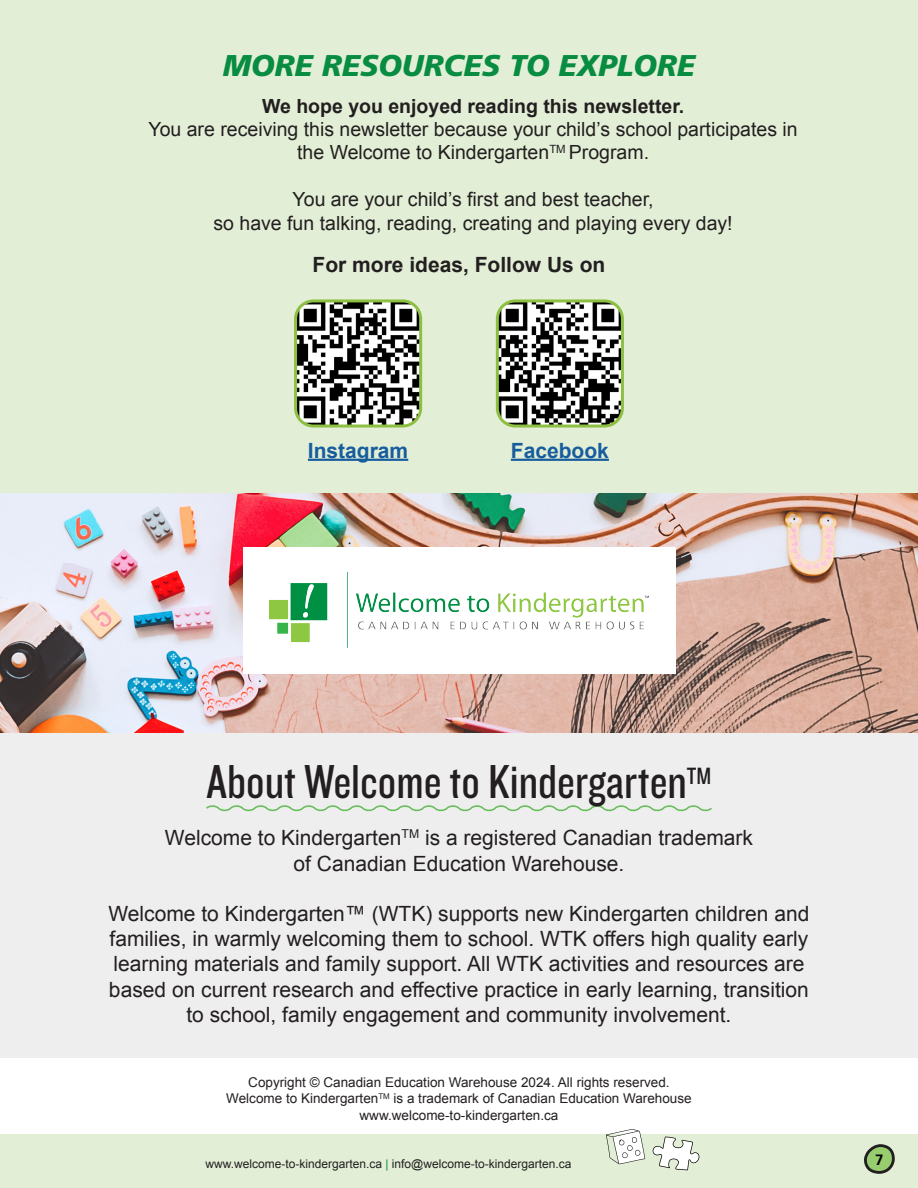
<style>
.page{position:relative;width:918px;height:1188px;background:#fff}
.page>*{position:absolute;margin:0;border:0;box-sizing:border-box;transform-origin:0 0}
.Titre_souligné{font:49.5px "Knockout 29 Junior Ltweight";color:#231f20}
.t1{font:italic 900 30px "Frutiger LT Std";color:#078c41}
.t2{font:21px/25.2px "Arial";color:#231f20;text-align:center}
.t3{font:700 21px "Arial";color:#231f20}
.t4{font:700 21px "Arial";color:#175d9e}
.t5{font:19.5px/23.4px "Arial";color:#231f20;text-align:center}
.t6{font:700 19.5px "Arial";color:#231f20}
.t7{font:700 15px "Frutiger LT Std";color:#000}
.t8{font:13.5px/16.5px "Arial";color:#231f20;text-align:center}
.t9{font:12px "Arial";color:#231f20}
.s1{color:#078c41}
</style>
<div class="page">
<div style="left:0;top:1134px;width:918px;height:54px;background:#e2efd6"></div>
<div style="left:0;top:0;width:918px;height:494px;background:#e2efd6"></div>
<div style="left:0;top:724px;width:918px;height:334px;background:#efeeee"></div>
<svg style="left:206px;top:805px;width:506px;height:7px"></svg>
<img style="left:0;top:494px;width:918px;height:239px">
<div style="left:243px;top:547px;width:432px;height:126px;background:#fff"></div>
<img style="left:270px;top:573px;width:378px;height:75px">
<img style="left:298px;top:303px;width:120px;height:121px">
<div style="left:294px;top:299px;width:128px;height:129px;border:3px solid #8dbf41;border-radius:18px"></div>
<img style="left:500px;top:303px;width:120px;height:121px">
<div style="left:496px;top:299px;width:128px;height:129px;border:3px solid #8dbf41;border-radius:18px"></div>
<hr style="left:308px;top:459px;width:100px;height:2px;background:#175d9e">
<hr style="left:511px;top:459px;width:98px;height:2px;background:#175d9e">
<svg style="left:864px;top:1144px;width:31px;height:30px"></svg>
<svg style="left:652px;top:1137px;width:47px;height:33px"></svg>
<svg style="left:606px;top:1129px;width:39px;height:35px"></svg>
<p class="t1" style="left:223px;top:47px;width:474px">MORE RESOURCES TO EXPLORE</p>
<p class="t6" style="left:262px;top:93px;width:424px">We hope you enjoyed reading this newsletter.</p>
<p class="t5" style="left:148px;top:118px;width:651px">You are receiving this newsletter because your child’s school participates in the Welcome to Kindergarten<sup>TM</sup> Program.</p>
<p class="t5" style="left:214px;top:188px;width:521px">You are your child’s first and best teacher,<br>so have fun talking, reading, creating and playing every day!</p>
<p class="t3" style="left:313px;top:251px;width:294px">For more ideas, Follow Us on</p>
<p class="t4" style="left:308px;top:436px;width:102px">Instagram</p>
<p class="t4" style="left:511px;top:436px;width:100px">Facebook</p>
<p class="Titre_souligné" style="left:207px;top:750px;width:506px">About Welcome to Kindergarten<sup>TM</sup></p>
<p class="t2" style="left:165px;top:826px;width:590px">Welcome to Kindergarten<sup>TM</sup> is a registered Canadian trademark</p>
<p class="t2" style="left:294px;top:851px;width:332px">of Canadian Education Warehouse.</p>
<p class="t2" style="left:108px;top:901px;width:703px">Welcome to Kindergarten™ (WTK) supports new Kindergarten children and families, in warmly welcoming them to school. WTK offers high quality early learning materials and family support. All WTK activities and resources are based on current research and effective practice in early learning, transition to school, family engagement and community involvement.</p>
<p class="t8" style="left:226px;top:1074px;width:467px">Copyright © Canadian Education Warehouse 2024. All rights reserved.<br>Welcome to Kindergarten<sup>TM</sup> is a trademark of Canadian Education Warehouse</p>
<p class="t8" style="left:360px;top:1107px;width:200px">www.welcome-to-kindergarten.ca</p>
<p class="t9" style="left:205px;top:1156px;width:368px">www.welcome-to-kindergarten.ca <span class="s1">|</span> info@welcome-to-kindergarten.ca</p>
<p class="t7" style="left:875px;top:1151px;width:10px">7</p>
</div>
